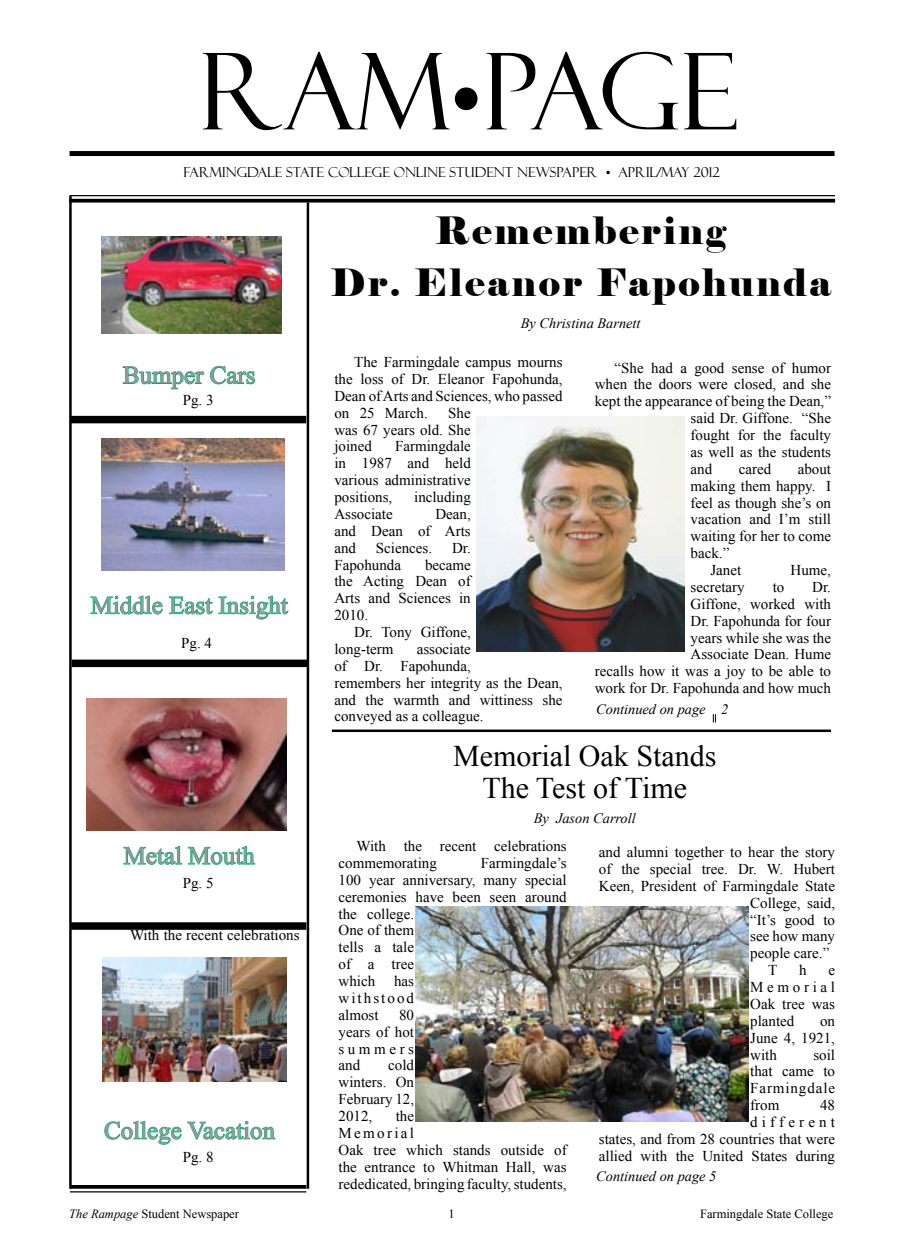
<style>
.page{position:relative;width:900px;height:1260px;background:#fff}
.page>*{position:absolute;margin:0;border:0;box-sizing:border-box;transform-origin:0 0}
.t1{font:106.25px "Felix Titling";color:#000}
.t2{font:37.5px/51.2px "Elephant";letter-spacing:.07em;color:#000;text-align:center}
.t3{font:30px/32.5px "Times New Roman";color:#000;text-align:center}
.t4{font:25px "Times New Roman";color:#95979a}
.t5{font:15px/16.9px "Times New Roman";color:#000;text-align:justify}
.t6{font:italic 14.38px "Times New Roman";color:#000}
.t7{font:13.75px "Felix Titling";color:#000}
.t8{font:12.5px "Times New Roman";color:#000}
.s1{font-size:92.5px}
.s2{font-style:italic}
</style>
<div class="page">
<div style="left:70px;top:151px;width:765px;height:5px;background:#000"></div>
<svg style="left:72px;top:1185px;width:234px;height:4px"></svg>
<hr style="left:70px;top:1191px;width:236px;height:2px;background:#000">
<hr style="left:70px;top:195px;width:765px;height:1px;background:#000">
<svg style="left:72px;top:199px;width:763px;height:4px;background:#1c1c1c"></svg>
<svg style="left:90px;top:595px;width:199px;height:25px"></svg>
<svg style="left:123px;top:846px;width:133px;height:19px"></svg>
<svg style="left:122px;top:365px;width:134px;height:25px"></svg>
<div style="left:70px;top:922px;width:236px;height:8px;border:4px solid #000"></div>
<div style="left:72px;top:660px;width:236px;height:7px;border:4px solid #000"></div>
<div style="left:70px;top:416px;width:236px;height:7px;border:4px solid #000"></div>
<hr style="left:69px;top:196px;width:3px;height:993px;background:#000">
<hr style="left:307px;top:203px;width:2px;height:986px;background:#000">
<img style="left:101px;top:438px;width:184px;height:132px">
<svg style="left:713px;top:714px;width:3px;height:8px"></svg>
<img style="left:415px;top:907px;width:334px;height:214px">
<hr style="left:332px;top:730px;width:499px;height:2px;background:#000">
<img style="left:476px;top:417px;width:209px;height:234px">
<img style="left:101px;top:237px;width:180px;height:97px">
<img style="left:87px;top:699px;width:200px;height:131px">
<svg style="left:104px;top:1120px;width:172px;height:25px"></svg>
<img style="left:103px;top:958px;width:184px;height:124px">
<h1 class="t1" style="left:199px;top:31px;width:540px">RAM<span class="s1">•</span>PAGE</h1>
<p class="t7" style="left:183px;top:164px;width:416px">FARMINGDALE STATE COLLEGE ONLINE STUDENT NEWSPAPER</p>
<p class="t7" style="left:618px;top:164px;width:103px">APRIL/MAY 2012</p>
<h3 class="t4" style="left:123px;top:358px;width:134px">Bumper Cars</h3>
<p class="t5" style="left:183px;top:391px;width:32px">Pg. 3</p>
<h3 class="t4" style="left:91px;top:588px;width:199px">Middle East Insight</h3>
<p class="t5" style="left:181px;top:634px;width:32px">Pg. 4</p>
<h3 class="t4" style="left:124px;top:839px;width:133px">Metal Mouth</h3>
<p class="t5" style="left:183px;top:874px;width:32px">Pg. 5</p>
<p class="t5" style="left:130px;top:927px;width:171px">With the recent celebrations</p>
<h3 class="t4" style="left:104px;top:1114px;width:173px">College Vacation</h3>
<p class="t5" style="left:183px;top:1149px;width:32px">Pg. 8</p>
<h2 class="t2" style="left:330px;top:206px;width:502px">Remembering<br>Dr. Eleanor Fapohunda</h2>
<p class="t6" style="left:521px;top:313px;width:121px">By Christina Barnett</p>
<p class="t5" style="left:334px;top:353px;width:230px;text-indent:20px">The Farmingdale campus mourns the loss of Dr. Eleanor Fapohunda, Dean of Arts and Sciences, who passed on 25 March.</p>
<p class="t5" style="left:334px;top:404px;width:138px;text-indent:114px">She was 67 years old. She joined</p>
<p class="t5" style="left:334px;top:438px;width:138px;text-indent:61px">Farmingdale in 1987 and held various administrative positions,</p>
<p class="t5" style="left:414px;top:488px;width:58px">including</p>
<p class="t5" style="left:334px;top:505px;width:60px">Associate</p>
<p class="t5" style="left:334px;top:505px;width:138px;text-indent:101px">Dean, and Dean of Arts and</p>
<p class="t5" style="left:376px;top:539px;width:58px">Sciences.</p>
<p class="t5" style="left:452px;top:539px;width:20px">Dr.</p>
<p class="t5" style="left:334px;top:556px;width:68px">Fapohunda</p>
<p class="t5" style="left:334px;top:556px;width:138px;text-indent:91px">became the Acting Dean of Arts and Sciences in 2010.</p>
<p class="t5" style="left:334px;top:623px;width:138px;text-indent:20px">Dr. Tony Giffone, long-term</p>
<p class="t5" style="left:334px;top:640px;width:230px;text-align:left;text-indent:82px">associate<br>of Dr. Fapohunda,<br>remembers her integrity as the Dean, and the warmth and wittiness she conveyed as a colleague.</p>
<p class="t5" style="left:615px;top:359px;width:218px">“She had a good sense of humor</p>
<p class="t5" style="left:595px;top:376px;width:238px">when the doors were closed, and she</p>
<p class="t5" style="left:595px;top:393px;width:238px">kept the appearance of being the Dean,”</p>
<p class="t5" style="left:691px;top:409px;width:142px">said Dr. Giffone. “She</p>
<p class="t5" style="left:691px;top:426px;width:142px">fought for the faculty</p>
<p class="t5" style="left:691px;top:443px;width:142px">as well as the students</p>
<p class="t5" style="left:691px;top:460px;width:23px">and</p>
<p class="t5" style="left:739px;top:460px;width:34px">cared</p>
<p class="t5" style="left:798px;top:460px;width:35px">about</p>
<p class="t5" style="left:691px;top:477px;width:142px">making them happy. I</p>
<p class="t5" style="left:691px;top:494px;width:142px">feel as though she’s on</p>
<p class="t5" style="left:691px;top:511px;width:142px">vacation and I’m still</p>
<p class="t5" style="left:691px;top:528px;width:142px">waiting for her to come</p>
<p class="t5" style="left:691px;top:544px;width:40px">back.”</p>
<p class="t5" style="left:710px;top:561px;width:32px">Janet</p>
<p class="t5" style="left:791px;top:561px;width:42px">Hume,</p>
<p class="t5" style="left:691px;top:578px;width:56px">secretary</p>
<p class="t5" style="left:773px;top:578px;width:13px">to</p>
<p class="t5" style="left:595px;top:578px;width:238px;text-align:right">Dr.<br>Giffone, worked with<br>Dr. Fapohunda for four<br>years while she was the<br>Associate Dean. Hume<br>recalls how it was a joy to be able to work for Dr. Fapohunda and how much</p>
<p class="t6" style="left:596px;top:700px;width:134px">Continued on page 2</p>
<h3 class="t3" style="left:453px;top:739px;width:265px">Memorial Oak Stands<br>The Test of Time</h3>
<p class="t6" style="left:534px;top:808px;width:104px">By Jason Carroll</p>
<p class="t5" style="left:339px;top:837px;width:230px;text-indent:18px">With the recent celebrations commemorating</p>
<p class="t5" style="left:339px;top:854px;width:230px;text-align:left;text-indent:142px">Farmingdale’s<br>100 year anniversary, many special ceremonies have been seen around the college.<br>One of them<br>tells a tale<br>of a tree<br>which</p>
<p class="t5" style="left:339px;top:972px;width:77px;text-indent:56px">has withstood almost</p>
<p class="t5" style="left:339px;top:1006px;width:77px;text-indent:61px">80 years of hot summers and</p>
<p class="t5" style="left:339px;top:1057px;width:77px;text-indent:50px">cold winters. On February 12, 2012,</p>
<p class="t5" style="left:339px;top:1107px;width:230px;text-align:left;text-indent:57px">the<br>Memorial<br>Oak tree which stands outside of the entrance to Whitman Hall, was rededicated, bringing faculty, students,</p>
<p class="t5" style="left:599px;top:843px;width:238px">and alumni together to hear the story</p>
<p class="t5" style="left:599px;top:860px;width:238px">of the special tree. Dr. W. Hubert</p>
<p class="t5" style="left:599px;top:877px;width:238px">Keen, President of Farmingdale State</p>
<p class="t5" style="left:750px;top:894px;width:86px">College, said,</p>
<p class="t5" style="left:750px;top:911px;width:86px">“It’s good to</p>
<p class="t5" style="left:750px;top:928px;width:86px">see how many</p>
<p class="t5" style="left:750px;top:945px;width:81px">people care.”</p>
<p class="t5" style="left:768px;top:961px;width:11px">T</p>
<p class="t5" style="left:799px;top:961px;width:9px">h</p>
<p class="t5" style="left:750px;top:961px;width:86px;text-indent:78px">e Memorial Oak tree was planted</p>
<p class="t5" style="left:750px;top:1012px;width:86px;text-indent:70px">on June 4, 1921, with</p>
<p class="t5" style="left:750px;top:1046px;width:86px;text-indent:63px">soil that came to Farmingdale from</p>
<p class="t5" style="left:599px;top:1096px;width:238px;text-align:right">48<br>different<br>states, and from 28 countries that were allied with the United States during</p>
<p class="t6" style="left:596px;top:1166px;width:122px">Continued on page 5</p>
<p class="t8" style="left:69px;top:1205px;width:171px"><span class="s2">The Rampage</span> Student Newspaper</p>
<p class="t8" style="left:449px;top:1205px;width:8px">1</p>
<p class="t8" style="left:700px;top:1205px;width:135px">Farmingdale State College</p>
</div>
